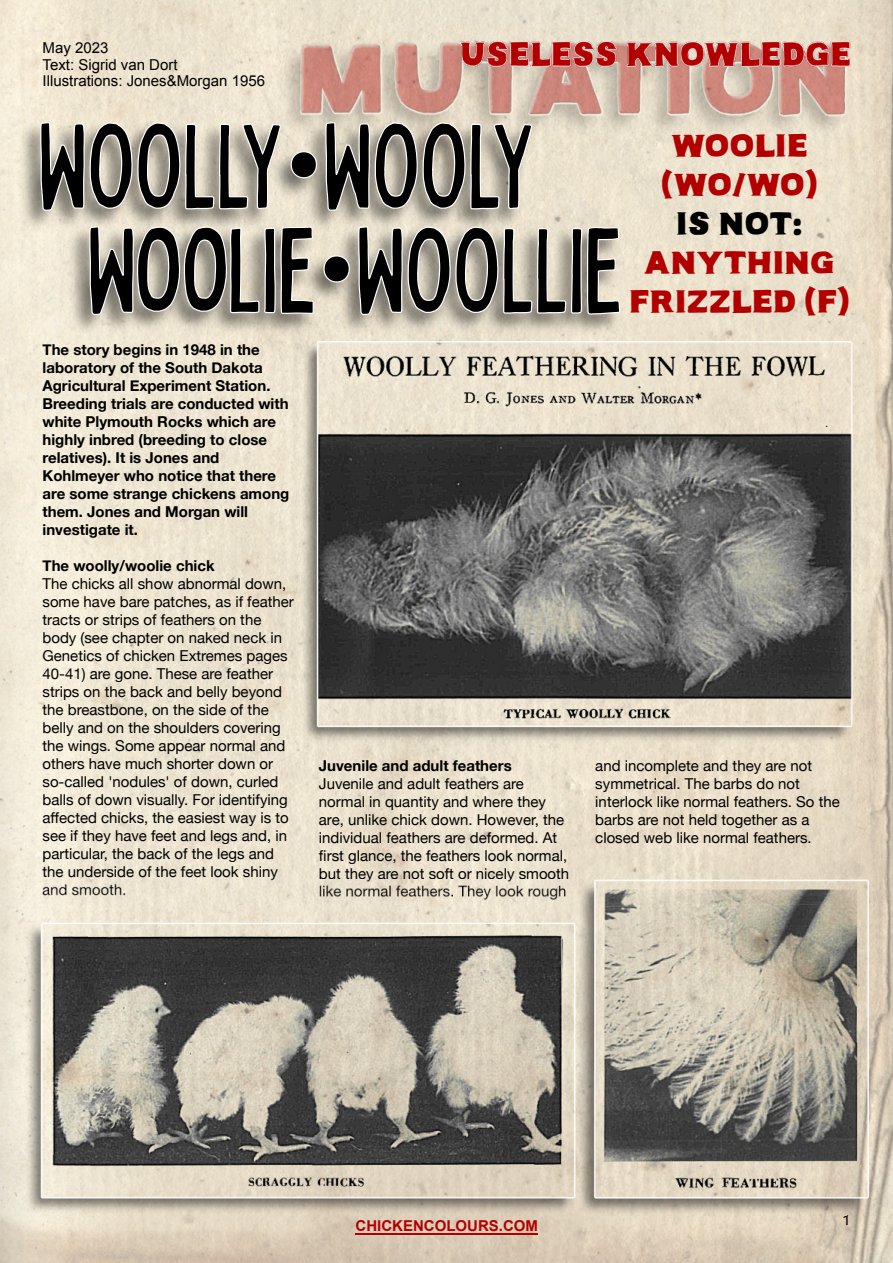
<style>
.page{position:relative;width:893px;height:1263px;background:#fff}
.page>*{position:absolute;margin:0;border:0;box-sizing:border-box;transform-origin:0 0}
.t1{font:32.4px/39px "Lance";color:#b20000}
.t2{font:32.4px "Lance";color:#000}
.t3{font:15px/18px "Helvetica Neue";color:#000}
.t4{font:700 15px/18px "Helvetica Neue";color:#000}
.t5{font:15px/16.5px "Arial";color:#000}
.t6{font:700 15px "Arial";color:#b20000}
</style>
<div class="page">
<img style="left:0;top:0;width:893px;height:1263px">
<hr style="left:355px;top:1233px;width:183px;height:1px;background:#b20000">
<img style="left:281px;top:40px;width:567px;height:96px">
<img style="left:460px;top:42px;width:390px;height:25px">
<img style="left:302px;top:342px;width:550px;height:400px">
<img style="left:25px;top:879px;width:843px;height:336px">
<img style="left:17px;top:119px;width:517px;height:113px">
<svg style="left:40px;top:122px;width:241px;height:89px;background:#7e7a72"></svg>
<svg style="left:290px;top:150px;width:28px;height:29px"></svg>
<svg style="left:325px;top:122px;width:208px;height:89px;background:#78746c"></svg>
<img style="left:66px;top:223px;width:557px;height:114px">
<svg style="left:89px;top:225px;width:225px;height:91px;background:#75716a"></svg>
<svg style="left:323px;top:255px;width:27px;height:28px"></svg>
<svg style="left:358px;top:226px;width:263px;height:90px;background:#7b776f"></svg>
<p class="t5" style="left:43px;top:41px;width:224px">May 2023<br>Text: Sigrid van Dort<br>Illustrations: Jones&amp;Morgan 1956</p>
<p class="t4" style="left:43px;top:340px;width:248px">The story begins in 1948 in the laboratory of the South Dakota<br>Agricultural Experiment Station.<br>Breeding trials are conducted with white Plymouth Rocks which are highly inbred (breeding to close relatives). It is Jones and<br>Kohlmeyer who notice that there are some strange chickens among them. Jones and Morgan will investigate it.</p>
<p class="t4" style="left:43px;top:556px;width:174px">The woolly/woolie chick</p>
<p class="t3" style="left:43px;top:575px;width:253px">The chicks all show abnormal down, some have bare patches, as if feather tracts or strips of feathers on the body (see chapter on naked neck in Genetics of chicken Extremes pages 40-41) are gone. These are feather strips on the back and belly beyond the breastbone, on the side of the belly and on the shoulders covering the wings. Some appear normal and others have much shorter down or so-called 'nodules' of down, curled balls of down visually. For identifying affected chicks, the easiest way is to see if they have feet and legs and, in particular, the back of the legs and the underside of the feet look shiny</p>
<p class="t4" style="left:319px;top:756px;width:194px">Juvenile and adult feathers</p>
<p class="t3" style="left:319px;top:774px;width:252px">Juvenile and adult feathers are normal in quantity and where they are, unlike chick down. However, the individual feathers are deformed. At first glance, the feathers look normal, but they are not soft or nicely smooth</p>
<h1 class="t1" style="left:661px;top:126px;width:158px">WOOLIE (WO/WO)</h1>
<h1 class="t2" style="left:676px;top:204px;width:128px">IS NOT:</h1>
<h1 class="t1" style="left:629px;top:243px;width:222px;text-align:center">ANYTHING<br>FRIZZLED (F)</h1>
<p class="t3" style="left:595px;top:756px;width:246px">and incomplete and they are not symmetrical. The barbs do not interlock like normal feathers. So the barbs are not held together as a closed web like normal feathers.</p>
<p class="t6" style="left:355px;top:1220px;width:184px">CHICKENCOLOURS.COM</p>
<p class="t5" style="left:842px;top:1213px;width:10px">1</p>
</div>
